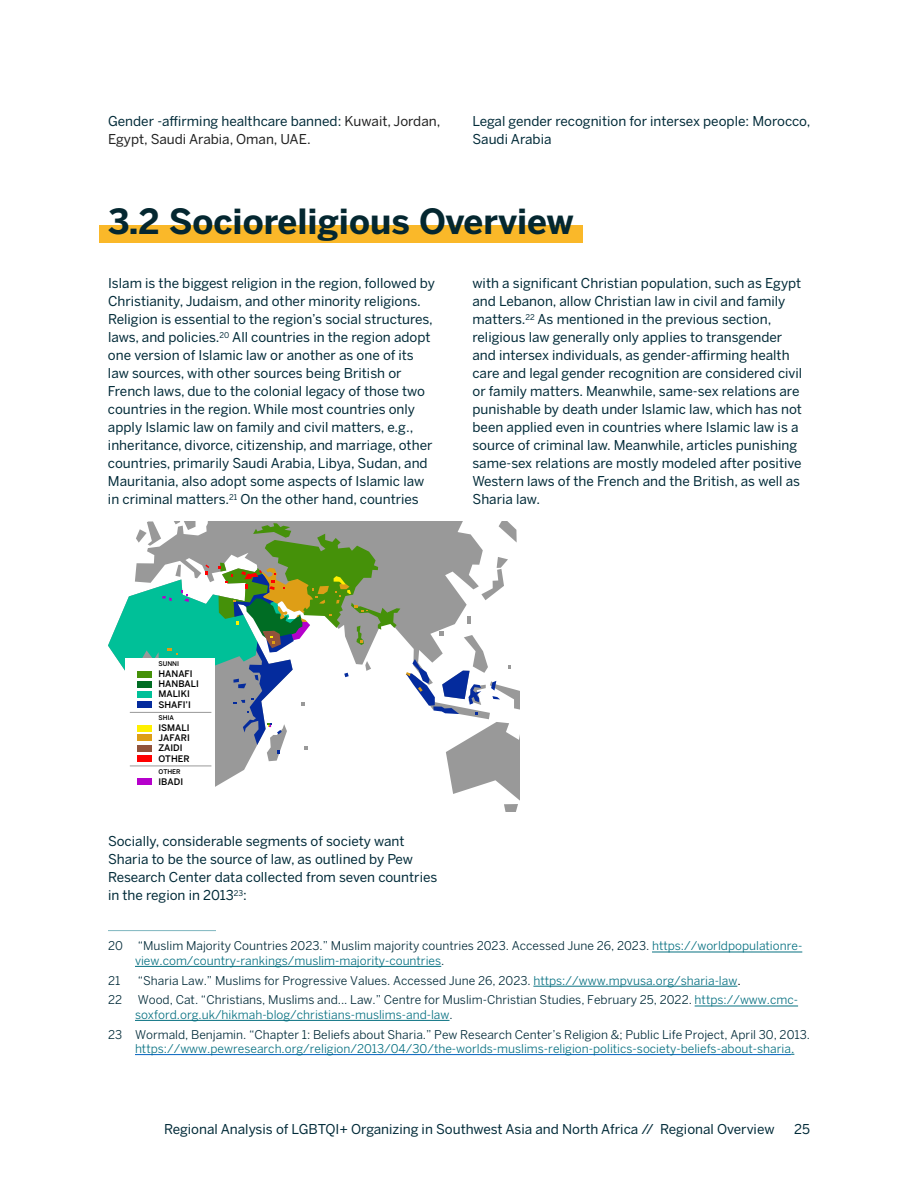
<style>
.page{position:relative;width:918px;height:1188px;background:#fff}
.page>*{position:absolute;margin:0;border:0;box-sizing:border-box;transform-origin:0 0}
.t1{font:700 34.5px "Benton Sans";color:#042730}
.t2{font:13.5px/18px "Benton Sans";color:#002a38}
.t3{font:13.5px/18px "Benton Sans";color:#212121}
.t4{font:12px/14.4px "Benton Sans";color:#002a38}
.t5{font:12px/14.4px "Benton Sans";color:#067081}
.t6{font:500 9px/10.4px "Benton Sans";color:#000}
.t7{font:500 6.45px "Benton Sans";color:#000}
.s1{color:#002a38}
.s2{color:#067081}
.s3{font-family:"Arial";color:#000}
.s4{font-family:"Arial"}
</style>
<div class="page">
<hr style="left:108px;top:930px;width:108px;height:1px;background:#7fb7bf">
<hr style="left:652px;top:952px;width:150px;height:1px;background:#067081">
<hr style="left:135px;top:966px;width:306px;height:1px;background:#067081">
<hr style="left:533px;top:986px;width:204px;height:1px;background:#067081">
<hr style="left:695px;top:1006px;width:103px;height:1px;background:#067081">
<hr style="left:135px;top:1020px;width:315px;height:1px;background:#067081">
<hr style="left:135px;top:1054px;width:656px;height:1px;background:#0563c1">
<div style="left:99px;top:225px;width:484px;height:18px;background:#fab829"></div>
<svg style="left:215px;top:521px;width:293px;height:266px"></svg>
<svg style="left:499px;top:521px;width:18px;height:22px"></svg>
<svg style="left:467px;top:617px;width:3px;height:7px"></svg>
<svg style="left:108px;top:521px;width:292px;height:240px"></svg>
<svg style="left:406px;top:632px;width:113px;height:180px"></svg>
<div style="left:126px;top:658px;width:89px;height:136px;background:#fff"></div>
<div style="left:137px;top:725px;width:15px;height:7px;background:#fff000"></div>
<div style="left:137px;top:734px;width:15px;height:7px;background:#de9e16"></div>
<div style="left:137px;top:745px;width:15px;height:7px;background:#91533b"></div>
<div style="left:137px;top:755px;width:15px;height:7px;background:#f00"></div>
<div style="left:137px;top:671px;width:15px;height:7px;background:#459109"></div>
<div style="left:137px;top:681px;width:15px;height:6px;background:#006d24"></div>
<div style="left:137px;top:691px;width:15px;height:7px;background:#00c098"></div>
<div style="left:137px;top:701px;width:15px;height:7px;background:#042b9d"></div>
<div style="left:137px;top:778px;width:15px;height:7px;background:#b500cb"></div>
<hr style="left:130px;top:712px;width:81px;height:1px;background:#999">
<hr style="left:130px;top:766px;width:81px;height:1px;background:#999">
<p class="t3" style="left:108px;top:112px;width:334px"><span class="s1">Gender -affirming healthcare banned:</span> Kuwait, Jordan,<br>Egypt, Saudi Arabia, Oman, UAE.</p>
<p class="t2" style="left:472px;top:112px;width:339px">Legal gender recognition for intersex people: Morocco,<br>Saudi Arabia</p>
<h1 class="t1" style="left:108px;top:200px;width:467px">3.2 Socioreligious Overview</h1>
<p class="t2" style="left:108px;top:274px;width:328px">Islam is the biggest religion in the region, followed by Christianity, Judaism, and other minority religions.<br>Religion is essential to the region’s social structures, laws, and policies.<sup>20</sup> All countries in the region adopt one version of Islamic law or another as one of its law sources, with other sources being British or French laws, due to the colonial legacy of those two countries in the region. While most countries only apply Islamic law on family and civil matters, e.g., inheritance, divorce, citizenship, and marriage, other countries, primarily Saudi Arabia, Libya, Sudan, and Mauritania, also adopt some aspects of Islamic law in criminal matters.<sup>21</sup> On the other hand, countries</p>
<p class="t2" style="left:472px;top:274px;width:331px">with a significant Christian population, such as Egypt and Lebanon, allow Christian law in civil and family matters.<sup>22</sup> As mentioned in the previous section, religious law generally only applies to transgender and intersex individuals, as gender-affirming health care and legal gender recognition are considered civil or family matters. Meanwhile, same-sex relations are punishable by death under Islamic law, which has not been applied even in countries where Islamic law is a source of criminal law. Meanwhile, articles punishing same-sex relations are mostly modeled after positive Western laws of the French and the British, as well as Sharia law.</p>
<p class="t7" style="left:158px;top:660px;width:22px">SUNNI</p>
<p class="t6" style="left:158px;top:668px;width:42px">HANAFI<br>HANBALI<br>MALIKI<br>SHAFI’I</p>
<p class="t7" style="left:158px;top:714px;width:17px">SHIA</p>
<p class="t6" style="left:158px;top:722px;width:33px">ISMALI<br>JAFARI<br>ZAIDI<br>OTHER</p>
<p class="t7" style="left:158px;top:768px;width:24px">OTHER</p>
<p class="t6" style="left:158px;top:776px;width:26px">IBADI</p>
<p class="t2" style="left:108px;top:832px;width:331px">Socially, considerable segments of society want Sharia to be the source of law, as outlined by Pew Research Center data collected from seven countries in the region in 2013<sup>23</sup>:</p>
<p class="t4" style="left:135px;top:939px;width:669px;text-indent:-27px">20 “Muslim Majority Countries 2023.” Muslim majority countries 2023. Accessed June 26, 2023. <span class="s2">https://worldpopulationre&shy;view.com/country-rankings/muslim-majority-countries</span>.</p>
<p class="t4" style="left:108px;top:973px;width:14px">21</p>
<p class="t4" style="left:138px;top:973px;width:605px">“Sharia Law.” Muslims for Progressive Values. Accessed June 26, 2023. <span class="s2">https://www.mpvusa.org/sharia-law</span><span class="s3">.</span></p>
<p class="t4" style="left:108px;top:993px;width:16px">22</p>
<p class="t4" style="left:135px;top:993px;width:665px">Wood, Cat. “Christians, Muslims and... Law.” Centre for Muslim-Christian Studies, February 25, 2022. <span class="s2">https://www.cmc&shy;soxford.org.uk/hikmah-blog/christians-muslims-and-law</span>.</p>
<p class="t5" style="left:135px;top:1027px;width:676px;text-indent:-27px"><span class="s1">23 Wormald, Benjamin. “Chapter 1: Beliefs about Sharia.” Pew Research Center’s Religion &amp;; Public Life Project, April 30, 2013. </span>https://www.pewresearch.org/religion/2013/04/30/the-worlds-muslims-religion-politics-society-beliefs-about-sharia<span class="s4">.</span></p>
<p class="t2" style="left:164px;top:1120px;width:612px">Regional Analysis of LGBTQI+ Organizing in Southwest Asia and North Africa // Regional Overview</p>
<p class="t2" style="left:794px;top:1120px;width:17px">25</p>
</div>
